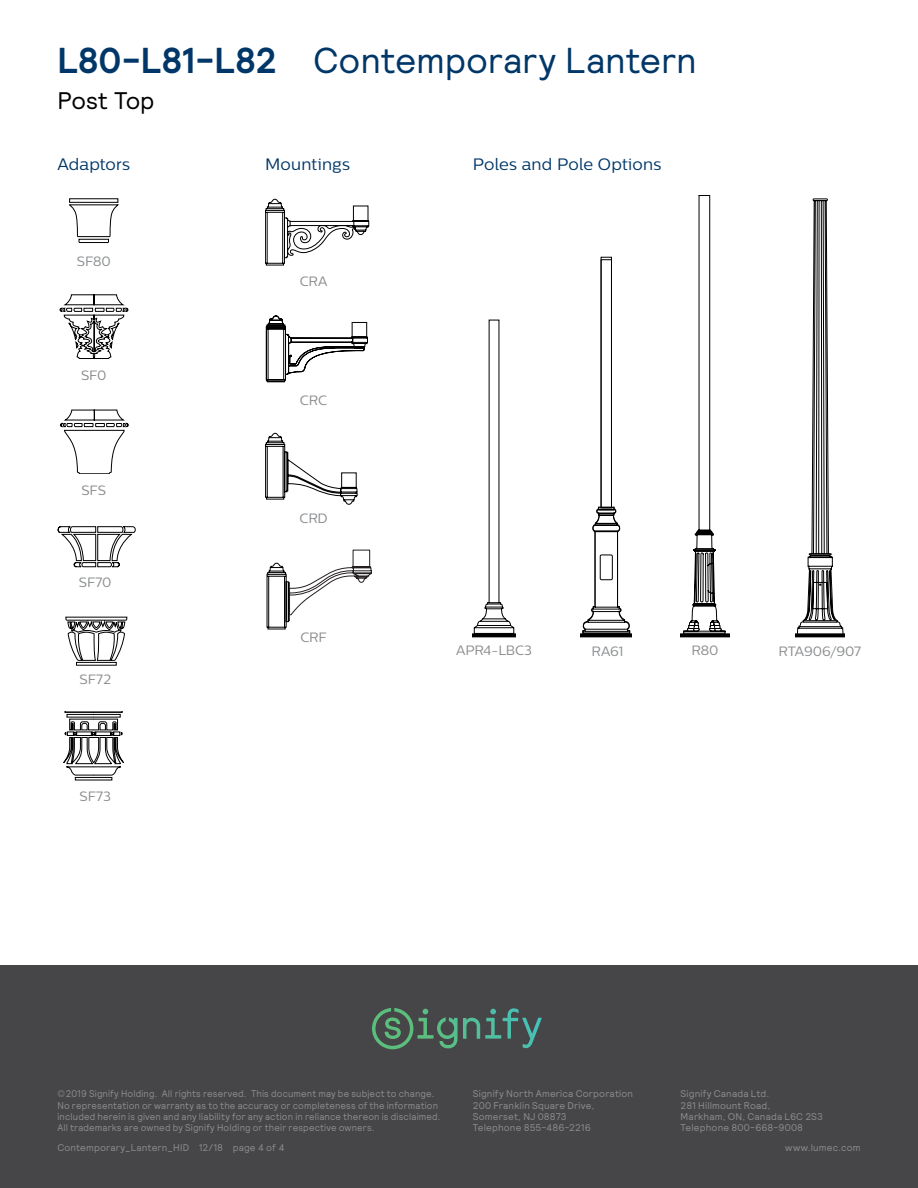
<style>
.page{position:relative;width:918px;height:1188px;background:#fff}
.page>*{position:absolute;margin:0;border:0;box-sizing:border-box;transform-origin:0 0}
.t1{font:36px "Relative";letter-spacing:-.005em;color:#003768}
.t2{font:24px "Relative";letter-spacing:-.005em;color:#000}
.t3{font:16.5px "Centrale Sans";letter-spacing:.01em;color:#003768}
.t4{font:13.5px "Centrale Sans";letter-spacing:-.005em;color:#8a8c8e}
.t5{font:9.75px/11.2px "Relative";letter-spacing:.015em;color:#8a8c8e;scale:.96 1}
.t6{font:9.75px/11.2px "Relative";letter-spacing:.015em;color:#8a8c8e}
.s1{font-weight:700}
</style>
<div class="page">
<div style="left:0;top:965px;width:918px;height:223px;background:#464547"></div>
<svg style="left:372px;top:1008px;width:167px;height:41px"></svg>
<svg style="left:69px;top:198px;width:50px;height:45px"></svg>
<svg style="left:59px;top:294px;width:70px;height:65px"></svg>
<svg style="left:59px;top:409px;width:70px;height:65px"></svg>
<svg style="left:57px;top:526px;width:79px;height:42px"></svg>
<svg style="left:65px;top:616px;width:63px;height:50px"></svg>
<svg style="left:63px;top:711px;width:61px;height:70px"></svg>
<svg style="left:265px;top:198px;width:105px;height:68px"></svg>
<svg style="left:265px;top:315px;width:103px;height:68px"></svg>
<svg style="left:265px;top:432px;width:93px;height:73px"></svg>
<svg style="left:266px;top:549px;width:106px;height:81px"></svg>
<svg style="left:680px;top:633px;width:50px;height:4px"></svg>
<svg style="left:683px;top:195px;width:43px;height:442px"></svg>
<hr style="left:795px;top:633px;width:50px;height:4px;background:#000">
<svg style="left:797px;top:198px;width:47px;height:436px"></svg>
<hr style="left:581px;top:633px;width:51px;height:4px;background:#000">
<svg style="left:582px;top:257px;width:49px;height:377px"></svg>
<hr style="left:473px;top:633px;width:42px;height:4px;background:#000">
<svg style="left:474px;top:320px;width:40px;height:313px"></svg>
<h1 class="t1" style="left:57px;top:37px;width:641px"><span class="s1">L80-L81-L82</span> Contemporary Lantern</h1>
<h2 class="t2" style="left:57px;top:85px;width:99px">Post Top</h2>
<h3 class="t3" style="left:57px;top:155px;width:74px">Adaptors</h3>
<h3 class="t4" style="left:77px;top:253px;width:35px">SF80</h3>
<h3 class="t4" style="left:81px;top:368px;width:27px">SF0</h3>
<h3 class="t4" style="left:82px;top:482px;width:26px">SFS</h3>
<h3 class="t4" style="left:79px;top:575px;width:34px">SF70</h3>
<h3 class="t4" style="left:80px;top:672px;width:33px">SF72</h3>
<h3 class="t4" style="left:80px;top:788px;width:33px">SF73</h3>
<h3 class="t3" style="left:265px;top:155px;width:86px">Mountings</h3>
<h3 class="t3" style="left:473px;top:155px;width:190px">Poles and Pole Options</h3>
<h3 class="t4" style="left:300px;top:274px;width:29px">CRA</h3>
<h3 class="t4" style="left:300px;top:392px;width:29px">CRC</h3>
<h3 class="t4" style="left:299px;top:511px;width:30px">CRD</h3>
<h3 class="t4" style="left:300px;top:629px;width:28px">CRF</h3>
<h3 class="t4" style="left:456px;top:643px;width:77px">APR4-LBC3</h3>
<h3 class="t4" style="left:591px;top:644px;width:34px">RA61</h3>
<h3 class="t4" style="left:692px;top:642px;width:28px">R80</h3>
<h3 class="t4" style="left:778px;top:643px;width:84px">RTA906/907</h3>
<p class="t5" style="left:57px;top:1088px;width:401px">©2019 Signify Holding. All rights reserved. This document may be subject to change.<br>No representation or warranty as to the accuracy or completeness of the information included herein is given and any liability for any action in reliance thereon is disclaimed.<br>All trademarks are owned by Signify Holding or their respective owners.</p>
<p class="t6" style="left:57px;top:1142px;width:229px">Contemporary_Lantern_HID 12/18 page 4 of 4</p>
<p class="t6" style="left:473px;top:1088px;width:162px">Signify North America Corporation<br>200 Franklin Square Drive,<br>Somerset, NJ 08873<br>Telephone 855-486-2216</p>
<p class="t6" style="left:681px;top:1088px;width:144px">Signify Canada Ltd.<br>281 Hillmount Road,<br>Markham, ON, Canada L6C 2S3<br>Telephone 800-668-9008</p>
<p class="t6" style="left:785px;top:1142px;width:77px">www.lumec.com</p>
</div>
